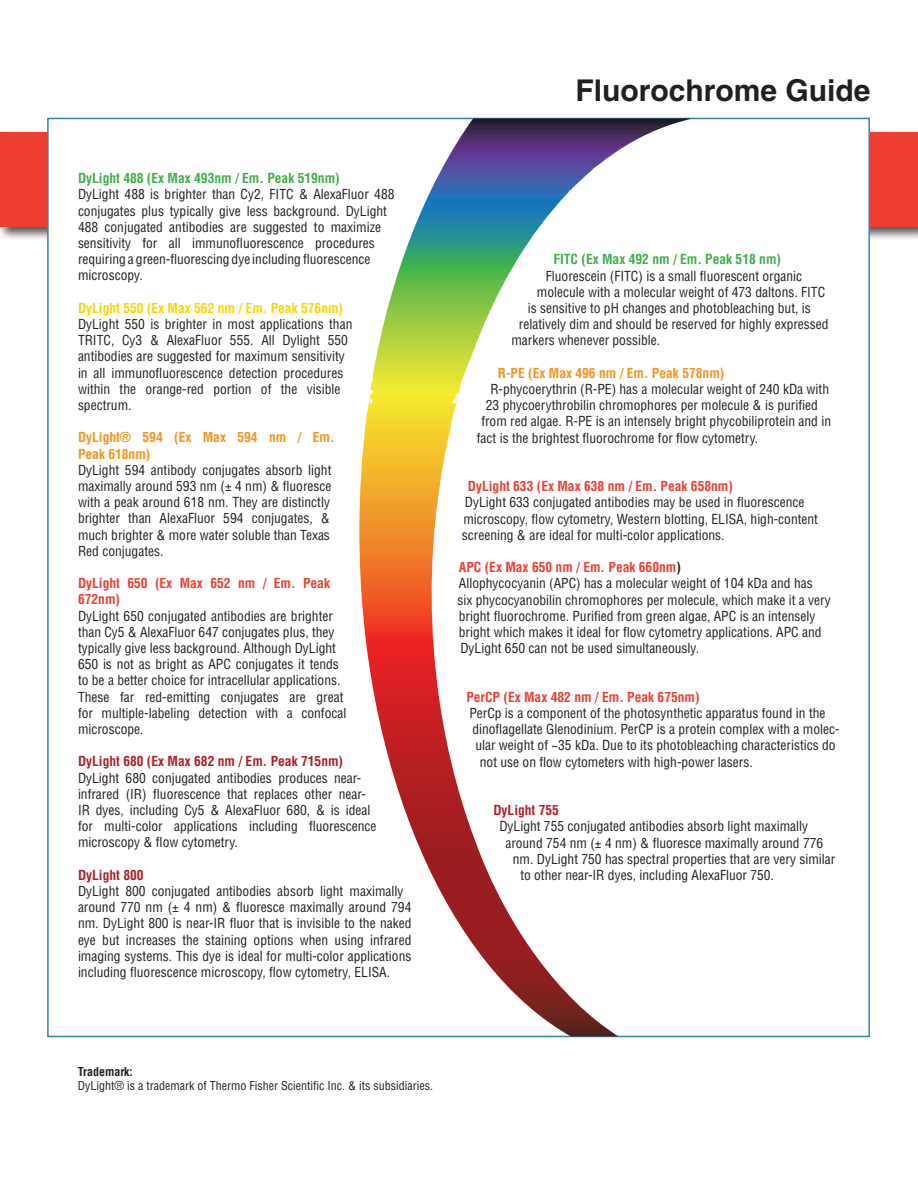
<style>
.page{position:relative;width:918px;height:1188px;background:#fff}
.page>*{position:absolute;margin:0;border:0;box-sizing:border-box;transform-origin:0 0}
.t1{font:700 30px "Helvetica";color:#231f20}
.t2{font:condensed 13.5px/16.2px "Helvetica";color:#231f20}
.t3{font:700 condensed 13.5px/16.2px "Helvetica";color:#ee3e34}
.t4{font:700 condensed 13.5px/16.2px "Helvetica";color:#f7931d}
.t5{font:700 condensed 13.5px "Helvetica";color:#40ae49}
.t6{font:700 condensed 13.5px "Helvetica";color:#b01f24}
.t7{font:700 condensed 13.5px "Helvetica";color:#fad506}
.t8{font:condensed 12px "Helvetica";color:#231f20}
.t9{font:700 condensed 12px "Helvetica";color:#231f20}
.s1{font-weight:700;color:#ee3e34}
.s2{font-weight:700}
</style>
<div class="page">
<div style="left:0;top:133px;width:918px;height:94px;background:#ee3e34"></div>
<div style="left:48px;top:118px;width:821px;height:918px;background:#fff"></div>
<svg style="left:359px;top:118px;width:333px;height:918px"></svg>
<p class="t5" style="left:78px;top:170px;width:263px">DyLight 488 (Ex Max 493nm / Em. Peak 519nm)</p>
<p class="t2" style="left:78px;top:186px;width:318px">DyLight 488 is brighter than Cy2, FITC &amp; AlexaFluor 488 conjugates plus typically give less background. DyLight 488 conjugated antibodies are suggested to maximize sensitivity for all immunofluorescence procedures requiring a green-fluorescing dye including fluorescence microscopy.</p>
<p class="t7" style="left:78px;top:300px;width:267px">DyLight 550 (Ex Max 562 nm / Em. Peak 576nm)</p>
<p class="t2" style="left:78px;top:316px;width:276px">DyLight 550 is brighter in most applications than TRITC, Cy3 &amp; AlexaFluor 555. All Dylight 550 antibodies are suggested for maximum sensitivity in all immunofluorescence detection procedures within the orange-red portion of the visible spectrum.</p>
<p class="t4" style="left:78px;top:429px;width:258px">DyLight® 594 (Ex Max 594 nm / Em.<br>Peak 618nm)</p>
<p class="t2" style="left:78px;top:462px;width:255px;text-align:justify">DyLight 594 antibody conjugates absorb light maximally around 593 nm (± 4 nm) &amp; fluoresce with a peak around 618 nm. They are distinctly brighter than AlexaFluor 594 conjugates, &amp; much brighter &amp; more water soluble than Texas Red conjugates.</p>
<p class="t3" style="left:78px;top:575px;width:254px">DyLight 650 (Ex Max 652 nm / Em. Peak<br>672nm)</p>
<p class="t2" style="left:78px;top:607px;width:270px">DyLight 650 conjugated antibodies are brighter than Cy5 &amp; AlexaFluor 647 conjugates plus, they typically give less background. Although DyLight 650 is not as bright as APC conjugates it tends to be a better choice for intracellular applications.<br>These far red-emitting conjugates are great for multiple-labeling detection with a confocal microscope.</p>
<p class="t6" style="left:78px;top:753px;width:267px">DyLight 680 (Ex Max 682 nm / Em. Peak 715nm)</p>
<p class="t2" style="left:78px;top:769px;width:300px">DyLight 680 conjugated antibodies produces near&shy;infrared (IR) fluorescence that replaces other near-IR dyes, including Cy5 &amp; AlexaFluor 680, &amp; is ideal for multi-color applications including fluorescence microscopy &amp; flow cytometry.</p>
<p class="t6" style="left:78px;top:867px;width:67px">DyLight 800</p>
<p class="t2" style="left:78px;top:883px;width:335px">DyLight 800 conjugated antibodies absorb light maximally around 770 nm (± 4 nm) &amp; fluoresce maximally around 794 nm. DyLight 800 is near-IR fluor that is invisible to the naked eye but increases the staining options when using infrared imaging systems. This dye is ideal for multi-color applications including fluorescence microscopy, flow cytometry, ELISA.</p>
<h1 class="t1" style="left:575px;top:72px;width:297px">Fluorochrome Guide</h1>
<p class="t5" style="left:553px;top:251px;width:229px">FITC (Ex Max 492 nm / Em. Peak 518 nm)</p>
<p class="t2" style="left:546px;top:267px;width:258px">Fluorescein (FITC) is a small fluorescent organic</p>
<p class="t2" style="left:537px;top:284px;width:290px">molecule with a molecular weight of 473 daltons. FITC</p>
<p class="t2" style="left:528px;top:300px;width:285px">is sensitive to pH changes and photobleaching but, is</p>
<p class="t2" style="left:519px;top:316px;width:311px">relatively dim and should be reserved for highly expressed</p>
<p class="t2" style="left:511px;top:332px;width:150px">markers whenever possible.</p>
<p class="t4" style="left:498px;top:365px;width:228px">R-PE (Ex Max 496 nm / Em. Peak 578nm)</p>
<p class="t2" style="left:490px;top:381px;width:340px">R-phycoerythrin (R-PE) has a molecular weight of 240 kDa with</p>
<p class="t2" style="left:486px;top:397px;width:334px">23 phycoerythrobilin chromophores per molecule &amp; is purified</p>
<p class="t2" style="left:481px;top:413px;width:351px">from red algae. R-PE is an intensely bright phycobiliprotein and in</p>
<p class="t2" style="left:477px;top:429px;width:283px">fact is the brightest fluorochrome for flow cytometry.</p>
<p class="t3" style="left:468px;top:478px;width:267px">DyLight 633 (Ex Max 638 nm / Em. Peak 658nm)</p>
<p class="t2" style="left:462px;top:494px;width:358px">DyLight 633 conjugated antibodies may be used in fluorescence microscopy, flow cytometry, Western blotting, ELISA, high-content screening &amp; are ideal for multi-color applications.</p>
<p class="t2" style="left:457px;top:559px;width:375px"><span class="s1">APC (Ex Max 650 nm / Em. Peak 660nm</span><span class="s2">)<br></span>Allophycocyanin (APC) has a molecular weight of 104 kDa and has<br>six phycocyanobilin chromophores per molecule, which make it a very bright fluorochrome. Purified from green algae, APC is an intensely bright which makes it ideal for flow cytometry applications. APC and DyLight 650 can not be used simultaneously.</p>
<p class="t3" style="left:466px;top:689px;width:235px">PerCP (Ex Max 482 nm / Em. Peak 675nm)</p>
<p class="t2" style="left:469px;top:705px;width:358px">PerCp is a component of the photosynthetic apparatus found in the</p>
<p class="t2" style="left:472px;top:721px;width:369px">dinoflagellate Glenodinium. PerCP is a protein complex with a molec-</p>
<p class="t2" style="left:475px;top:737px;width:362px">ular weight of ~35 kDa. Due to its photobleaching characteristics do</p>
<p class="t2" style="left:480px;top:753px;width:274px">not use on flow cytometers with high-power lasers.</p>
<p class="t6" style="left:493px;top:802px;width:67px">DyLight 755</p>
<p class="t2" style="left:499px;top:818px;width:310px">DyLight 755 conjugated antibodies absorb light maximally</p>
<p class="t2" style="left:505px;top:834px;width:319px">around 754 nm (± 4 nm) &amp; fluoresce maximally around 776</p>
<p class="t2" style="left:513px;top:851px;width:324px">nm. DyLight 750 has spectral properties that are very similar</p>
<p class="t2" style="left:520px;top:867px;width:255px">to other near-IR dyes, including AlexaFluor 750.</p>
<p class="t9" style="left:78px;top:1064px;width:57px">Trademark:</p>
<p class="t8" style="left:78px;top:1078px;width:357px">DyLight® is a trademark of Thermo Fisher Scientific Inc. &amp; its subsidiaries.</p>
</div>
